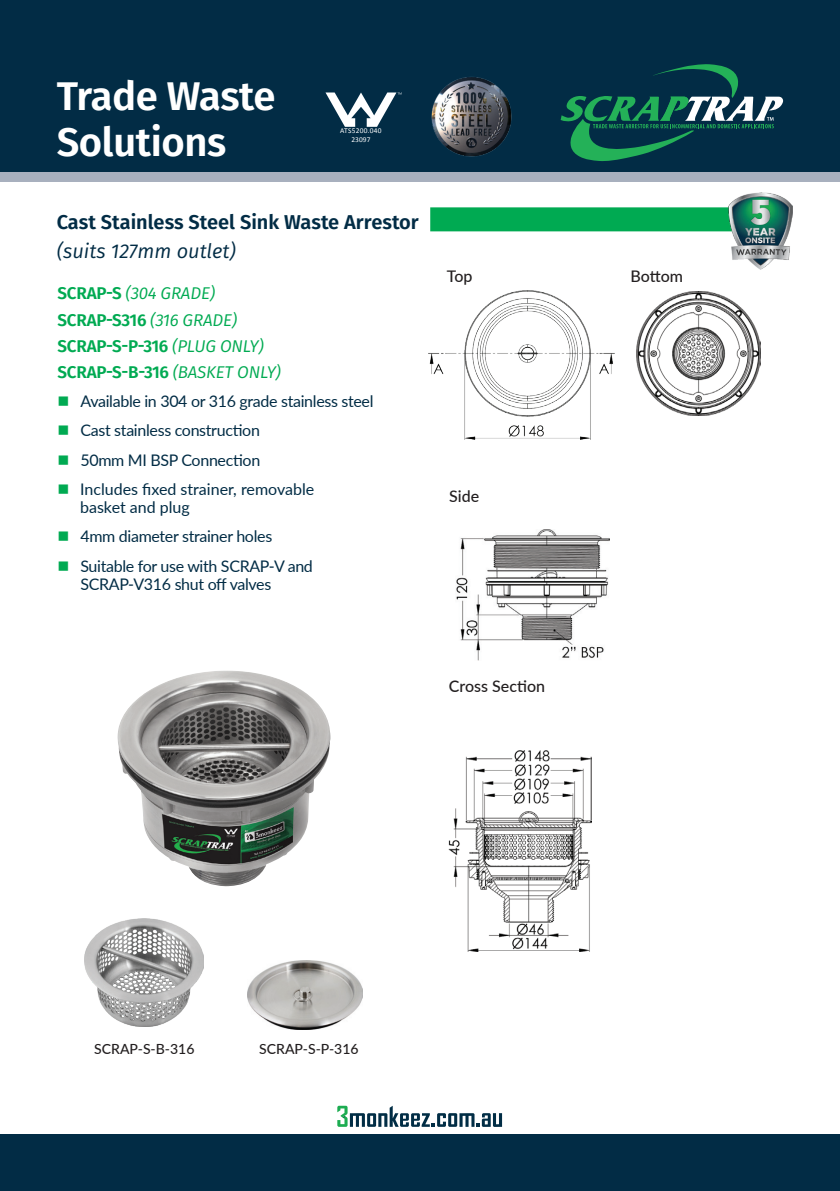
<style>
.page{position:relative;width:840px;height:1191px;background:#fff}
.page>*{position:absolute;margin:0;border:0;box-sizing:border-box;transform-origin:0 0}
.t1{font:600 40px/46px "Fira Sans";letter-spacing:-.01em;color:#fff}
.t2{font:600 20px "Fira Sans";color:#022c45}
.t3{font:italic 20px "Fira Sans";color:#022c45}
.t4{font:600 17px/26px "Fira Sans";letter-spacing:-.01em;color:#00aa52}
.t5{font:16px/29.4px "Lato";letter-spacing:-.02em;color:#022c45}
.t6{font:500 16px "Lato";color:#231f20}
.t7{font:500 14px "Lato";color:#231f20}
.t8{font:7.4px/9.2px "Calibri";letter-spacing:.035em;color:#fff;text-align:center}
.s1{font-weight:400;font-style:italic}
</style>
<div class="page">
<img style="left:428px;top:291px;width:187px;height:149px">
<img style="left:456px;top:529px;width:153px;height:132px">
<img style="left:448px;top:751px;width:143px;height:200px">
<img style="left:636px;top:292px;width:124px;height:124px">
<div style="left:0;top:1134px;width:839px;height:57px;background:#022c45"></div>
<svg style="left:337px;top:1105px;width:165px;height:22px"></svg>
<div style="left:0;top:0;width:839px;height:181px;background:#a8b0be"></div>
<div style="left:0;top:0;width:839px;height:171px;background:#022c45"></div>
<svg style="left:560px;top:64px;width:222px;height:97px"></svg>
<img style="left:117px;top:670px;width:213px;height:216px">
<img style="left:247px;top:961px;width:115px;height:68px">
<img style="left:84px;top:918px;width:120px;height:108px">
<div style="left:57px;top:207px;width:725px;height:24px;background:#00aa52"></div>
<div style="left:51px;top:200px;width:379px;height:41px;background:#fff"></div>
<img style="left:431px;top:77px;width:80px;height:80px">
<svg style="left:325px;top:92px;width:76px;height:35px"></svg>
<img style="left:728px;top:193px;width:64px;height:76px">
<h1 class="t1" style="left:57px;top:70px;width:220px">Trade Waste<br>Solutions</h1>
<p class="t8" style="left:340px;top:125px;width:43px">ATS5200.040<br>23097</p>
<p class="t2" style="left:57px;top:205px;width:363px">Cast Stainless Steel Sink Waste Arrestor</p>
<p class="t3" style="left:57px;top:236px;width:181px">(suits 127mm outlet)</p>
<p class="t4" style="left:57px;top:279px;width:225px">SCRAP-S <span class="s1">(304 GRADE)<br></span>SCRAP-S316 <span class="s1">(316 GRADE)<br></span>SCRAP-S-P-316 <span class="s1">(PLUG ONLY)<br></span>SCRAP-S-B-316 <span class="s1">(BASKET ONLY)</span></p>
<p class="t5" style="left:80px;top:386px;width:295px">Available in 304 or 316 grade stainless steel Cast stainless construction<br>50mm MI BSP Connection<br>Includes fixed strainer, removable</p>
<p class="t5" style="left:80px;top:492px;width:234px">basket and plug<br>4mm diameter strainer holes<br>Suitable for use with SCRAP-V and</p>
<p class="t5" style="left:80px;top:568px;width:192px">SCRAP-V316 shut off valves</p>
<p class="t6" style="left:446px;top:265px;width:27px">Top</p>
<p class="t6" style="left:449px;top:484px;width:31px">Side</p>
<p class="t6" style="left:448px;top:675px;width:98px">Cross Section</p>
<p class="t6" style="left:630px;top:265px;width:54px">Bottom</p>
<p class="t7" style="left:94px;top:1038px;width:102px">SCRAP-S-B-316</p>
<p class="t7" style="left:259px;top:1038px;width:101px">SCRAP-S-P-316</p>
</div>
